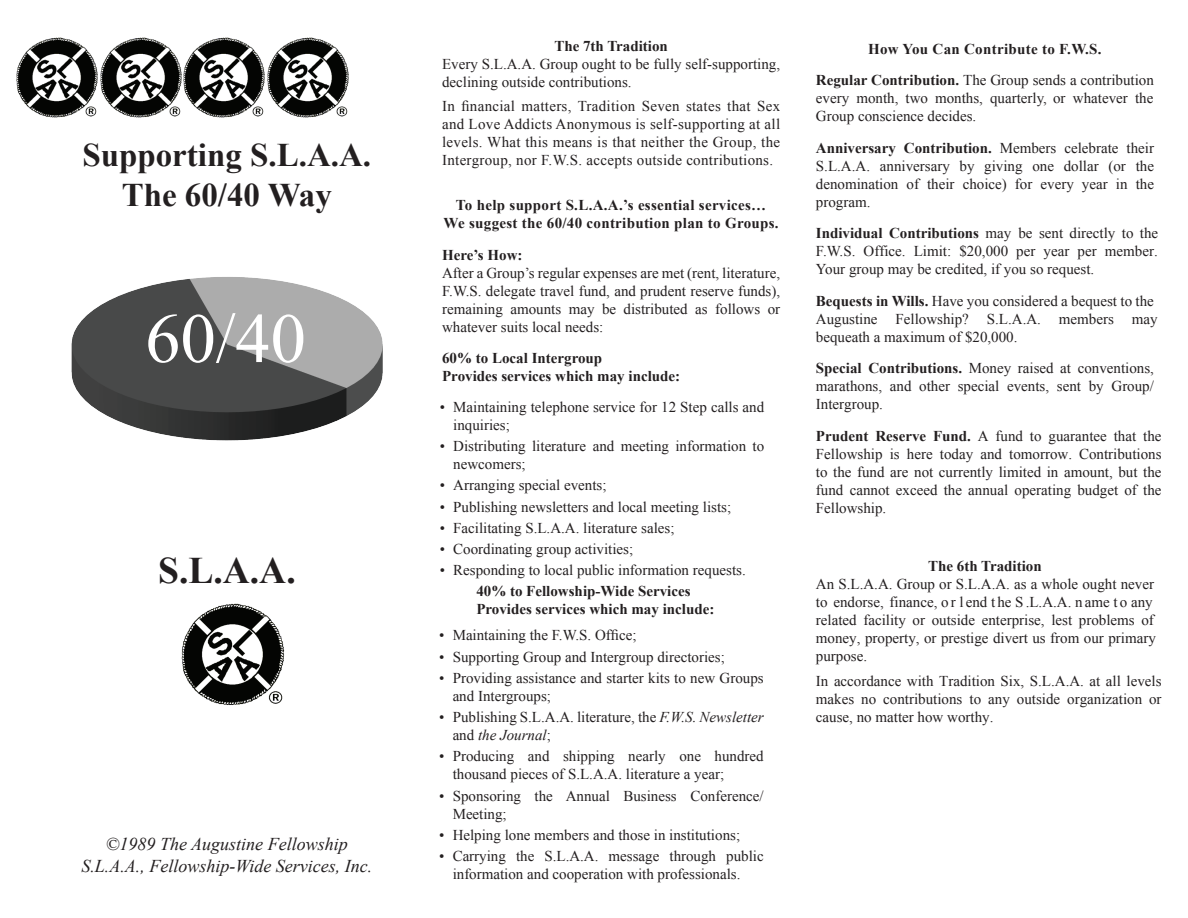
<style>
.page{position:relative;width:1188px;height:918px;background:#fff}
.page>*{position:absolute;margin:0;border:0;box-sizing:border-box;transform-origin:0 0}
.t1{font:70.5px "Times New Roman";color:#fff}
.t2{font:700 37.5px "Times New Roman";color:#231f20}
.t3{font:700 33px/39.6px "Times New Roman";color:#231f20;text-align:center}
.t4{font:italic 18px/21.6px "Times New Roman";color:#231f20;text-align:center}
.t5{font:15px/18px "Times New Roman";color:#231f20}
.t6{font:700 15px/18px "Times New Roman";letter-spacing:.02em;color:#231f20;text-align:center}
.t7{font:700 15px/18px "Times New Roman";color:#231f20}
.s1{font-style:italic}
.s2{font-weight:400}
.s3{font-weight:700}
</style>
<div class="page">
<img style="left:71px;top:277px;width:312px;height:164px">
<img style="left:181px;top:603px;width:104px;height:102px">
<img style="left:16px;top:37px;width:166px;height:81px">
<img style="left:183px;top:37px;width:166px;height:81px">
<h3 class="t3" style="left:82px;top:135px;width:290px">Supporting S.L.A.A.<br>The 60/40 Way</h3>
<h1 class="t1" style="left:145px;top:298px;width:162px">60/40</h1>
<h2 class="t2" style="left:158px;top:548px;width:139px">S.L.A.A.</h2>
<p class="t4" style="left:81px;top:833px;width:292px">©1989 The Augustine Fellowship<br>S.L.A.A., Fellowship-Wide Services, Inc.</p>
<p class="t7" style="left:554px;top:37px;width:115px">The 7th Tradition</p>
<p class="t5" style="left:442px;top:54px;width:340px">Every S.L.A.A. Group ought to be fully self-supporting, declining outside contributions.</p>
<p class="t5" style="left:442px;top:97px;width:340px;text-align:justify">In financial matters, Tradition Seven states that Sex and Love Addicts Anonymous is self-supporting at all levels. What this means is that neither the Group, the Intergroup, nor F.W.S. accepts outside contributions.</p>
<p class="t6" style="left:444px;top:196px;width:336px">To help support S.L.A.A.’s essential services…<br>We suggest the 60/40 contribution plan to Groups.</p>
<p class="t7" style="left:442px;top:246px;width:82px">Here’s How:</p>
<p class="t5" style="left:442px;top:264px;width:340px;text-align:justify">After a Group’s regular expenses are met (rent, literature, F.W.S. delegate travel fund, and prudent reserve funds), remaining amounts may be distributed as follows or whatever suits local needs:</p>
<p class="t7" style="left:442px;top:349px;width:240px">60% to Local Intergroup<br>Provides services which may include:</p>
<p class="t5" style="left:453px;top:398px;width:313px;text-indent:-13px">• Maintaining telephone service for 12 Step calls and inquiries;</p>
<p class="t5" style="left:453px;top:437px;width:313px;text-indent:-14px">• Distributing literature and meeting information to newcomers;</p>
<p class="t5" style="left:440px;top:476px;width:168px">• Arranging special events;</p>
<p class="t5" style="left:440px;top:497px;width:293px">• Publishing newsletters and local meeting lists;</p>
<p class="t5" style="left:440px;top:519px;width:236px">• Facilitating S.L.A.A. literature sales;</p>
<p class="t5" style="left:440px;top:540px;width:195px">• Coordinating group activities;</p>
<p class="t5" style="left:440px;top:561px;width:307px">• Responding to local public information requests.</p>
<p class="t7" style="left:476px;top:582px;width:240px">40% to Fellowship-Wide Services<br>Provides services which may include:</p>
<p class="t5" style="left:439px;top:626px;width:199px">• Maintaining the F.W.S. Office;</p>
<p class="t5" style="left:439px;top:648px;width:287px">• Supporting Group and Intergroup directories;</p>
<p class="t5" style="left:453px;top:669px;width:313px;text-indent:-14px">• Providing assistance and starter kits to new Groups and Intergroups;</p>
<p class="t5" style="left:453px;top:708px;width:313px;text-indent:-14px">• Publishing S.L.A.A. literature, the <span class="s1">F.W.S. Newsletter </span>and <span class="s1">the Journal</span>;</p>
<p class="t5" style="left:453px;top:747px;width:313px;text-indent:-14px">• Producing and shipping nearly one hundred thousand pieces of S.L.A.A. literature a year;</p>
<p class="t5" style="left:453px;top:786px;width:313px;text-indent:-14px">• Sponsoring the Annual Business Conference/<br>Meeting;</p>
<p class="t5" style="left:439px;top:826px;width:303px">• Helping lone members and those in institutions;</p>
<p class="t5" style="left:453px;top:847px;width:313px;text-indent:-14px">• Carrying the S.L.A.A. message through public information and cooperation with professionals.</p>
<p class="t6" style="left:816px;top:33px;width:340px;line-height:31.5px">How You Can Contribute to F.W.S.<br>Regular Contribution. <span class="s2">The Group sends a contribution</span></p>
<p class="t5" style="left:816px;top:89px;width:339px">every month, two months, quarterly, or whatever the<br>Group conscience decides.</p>
<p class="t5" style="left:816px;top:138px;width:340px;text-align:justify"><span class="s3">Anniversary Contribution.</span> Members celebrate their S.L.A.A. anniversary by giving one dollar (or the denomination of their choice) for every year in the program.</p>
<p class="t5" style="left:816px;top:224px;width:344px;text-align:justify"><span class="s3">Individual Contributions</span> may be sent directly to the F.W.S. Office. Limit: $20,000 per year per member.<br>Your group may be credited, if you so request.</p>
<p class="t5" style="left:816px;top:291px;width:343px"><span class="s3">Bequests in Wills.</span> Have you considered a bequest to the<br>Augustine Fellowship? S.L.A.A. members may bequeath a maximum of $20,000.</p>
<p class="t5" style="left:816px;top:359px;width:340px;text-align:justify"><span class="s3">Special Contributions.</span> Money raised at conventions, marathons, and other special events, sent by Group/ Intergroup.</p>
<p class="t5" style="left:816px;top:426px;width:347px;text-align:justify"><span class="s3">Prudent Reserve Fund.</span> A fund to guarantee that the Fellowship is here today and tomorrow. Contributions to the fund are not currently limited in amount, but the fund cannot exceed the annual operating budget of the Fellowship.</p>
<p class="t7" style="left:928px;top:557px;width:115px">The 6th Tradition</p>
<p class="t5" style="left:816px;top:575px;width:341px">An S.L.A.A. Group or S.L.A.A. as a whole ought never to endorse, finance, o r l end t he S.L.A.A. n ame t o any related facility or outside enterprise, lest problems of money, property, or prestige divert us from our primary purpose.</p>
<p class="t5" style="left:816px;top:672px;width:347px;text-align:justify">In accordance with Tradition Six, S.L.A.A. at all levels makes no contributions to any outside organization or cause, no matter how worthy.</p>
</div>
